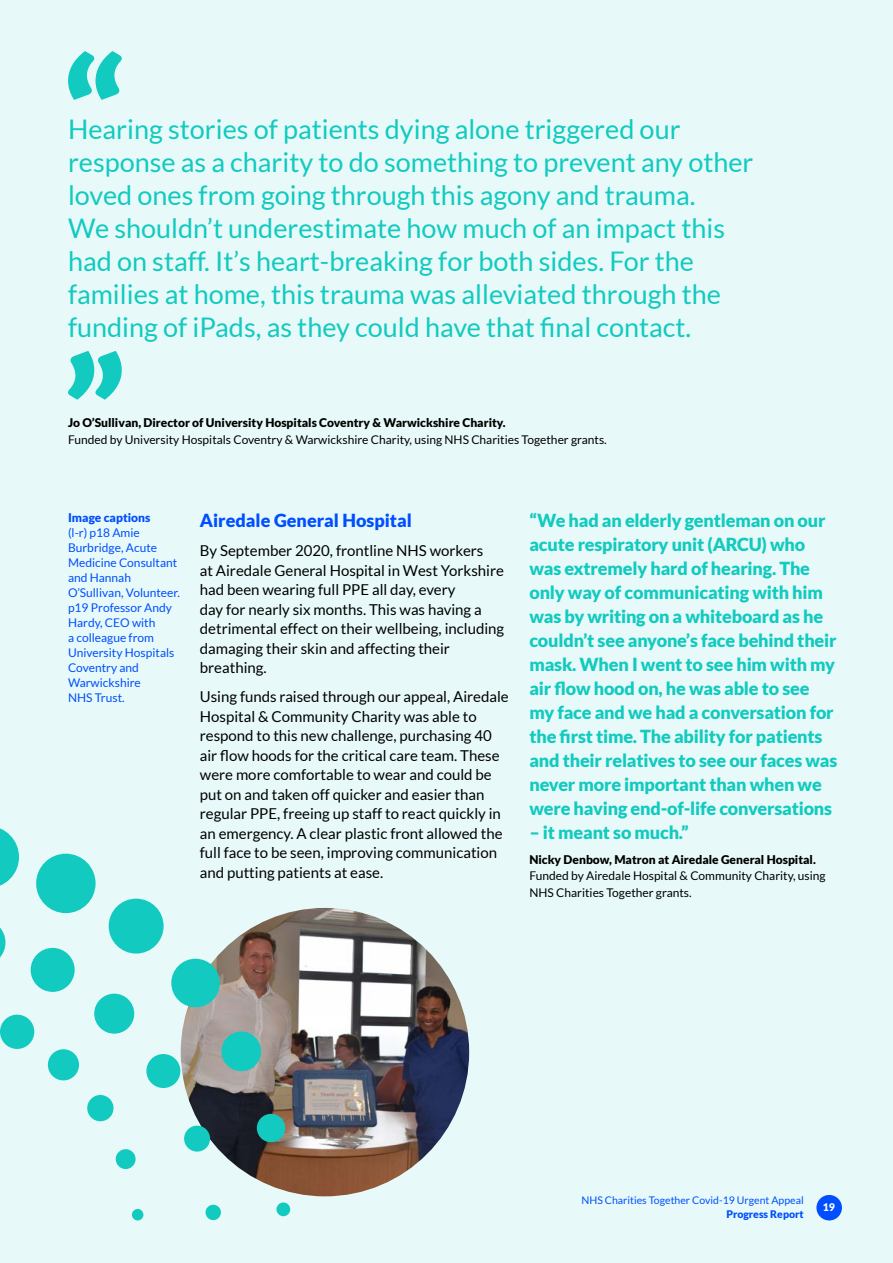
<style>
.page{position:relative;width:893px;height:1263px;background:#e7faf9}
.page>*{position:absolute;margin:0;border:0;box-sizing:border-box;transform-origin:0 0}
.t1{font:27px/33px "Lato";color:#12cabf}
.t2{font:900 18px/24px "Lato";letter-spacing:-.01em;color:#12cabf}
.t3{font:900 18px "Lato";color:#004eff}
.t4{font:15px/19.5px "Lato";color:#000}
.t5{font:12px/15px "Lato";color:#004eff}
.t6{font:12px/16.5px "Lato";color:#000}
.t7{font:900 12px "Lato";color:#000}
.t8{font:900 12px "Lato";color:#004eff}
.t9{font:10.5px "Lato";color:#004eff}
.t10{font:900 10.5px "Lato";color:#004eff}
.t11{font:900 10.5px "Lato";color:#fff}
</style>
<div class="page">
<img style="left:181px;top:908px;width:288px;height:288px;border-radius:144px">
<svg style="left:68px;top:51px;width:54px;height:49px"></svg>
<svg style="left:68px;top:351px;width:54px;height:49px"></svg>
<div style="left:816px;top:1195px;width:26px;height:25px;background:#004eff;border-radius:50%"></div>
<div style="left:0;top:1015px;width:34px;height:34px;background:#12cabf;border-radius:50%"></div>
<div style="left:48px;top:1049px;width:31px;height:31px;background:#12cabf;border-radius:50%"></div>
<div style="left:87px;top:1095px;width:27px;height:26px;background:#12cabf;border-radius:50%"></div>
<div style="left:116px;top:1149px;width:20px;height:20px;background:#12cabf;border-radius:50%"></div>
<div style="left:132px;top:1209px;width:11px;height:11px;background:#12cabf;border-radius:50%"></div>
<svg style="left:0;top:927px;width:5px;height:31px"></svg>
<div style="left:31px;top:948px;width:44px;height:44px;background:#12cabf;border-radius:50%"></div>
<div style="left:94px;top:994px;width:40px;height:40px;background:#12cabf;border-radius:50%"></div>
<div style="left:146px;top:1054px;width:34px;height:34px;background:#12cabf;border-radius:50%"></div>
<div style="left:184px;top:1126px;width:26px;height:25px;background:#12cabf;border-radius:50%"></div>
<div style="left:206px;top:1205px;width:15px;height:15px;background:#12cabf;border-radius:50%"></div>
<svg style="left:0;top:828px;width:19px;height:58px"></svg>
<div style="left:36px;top:854px;width:60px;height:59px;background:#12cabf;border-radius:50%"></div>
<div style="left:109px;top:899px;width:55px;height:54px;background:#12cabf;border-radius:50%"></div>
<div style="left:171px;top:959px;width:49px;height:48px;background:#12cabf;border-radius:50%"></div>
<div style="left:221px;top:1031px;width:40px;height:40px;background:#12cabf;border-radius:50%"></div>
<div style="left:257px;top:1114px;width:28px;height:28px;background:#12cabf;border-radius:50%"></div>
<div style="left:276px;top:1202px;width:14px;height:14px;background:#12cabf;border-radius:50%"></div>
<p class="t1" style="left:68px;top:112px;width:687px">Hearing stories of patients dying alone triggered our response as a charity to do something to prevent any other loved ones from going through this agony and trauma.<br>We shouldn’t underestimate how much of an impact this had on staff. It’s heart-breaking for both sides. For the families at home, this trauma was alleviated through the funding of iPads, as they could have that final contact.</p>
<p class="t7" style="left:68px;top:416px;width:439px">Jo O’Sullivan, Director of University Hospitals Coventry &amp; Warwickshire Charity.</p>
<p class="t6" style="left:68px;top:431px;width:540px">Funded by University Hospitals Coventry &amp; Warwickshire Charity, using NHS Charities Together grants.</p>
<p class="t8" style="left:68px;top:511px;width:84px">Image captions</p>
<p class="t5" style="left:68px;top:525px;width:114px">(l-r) p18 Amie<br>Burbridge, Acute<br>Medicine Consultant and Hannah<br>O’Sullivan, Volunteer. p19 Professor Andy<br>Hardy, CEO with<br>a colleague from<br>University Hospitals<br>Coventry and<br>Warwickshire<br>NHS Trust.</p>
<p class="t3" style="left:200px;top:510px;width:214px">Airedale General Hospital</p>
<p class="t4" style="left:200px;top:541px;width:306px">By September 2020, frontline NHS workers<br>at Airedale General Hospital in West Yorkshire had been wearing full PPE all day, every<br>day for nearly six months. This was having a detrimental effect on their wellbeing, including damaging their skin and affecting their breathing.</p>
<p class="t4" style="left:200px;top:687px;width:310px">Using funds raised through our appeal, Airedale Hospital &amp; Community Charity was able to respond to this new challenge, purchasing 40 air flow hoods for the critical care team. These were more comfortable to wear and could be put on and taken off quicker and easier than regular PPE, freeing up staff to react quickly in an emergency. A clear plastic front allowed the full face to be seen, improving communication and putting patients at ease.</p>
<p class="t2" style="left:529px;top:508px;width:309px">“We had an elderly gentleman on our acute respiratory unit (ARCU) who was extremely hard of hearing. The only way of communicating with him was by writing on a whiteboard as he couldn’t see anyone’s face behind their mask. When I went to see him with my air flow hood on, he was able to see my face and we had a conversation for the first time. The ability for patients and their relatives to see our faces was never more important than when we were having end-of-life conversations</p>
<p class="t2" style="left:529px;top:820px;width:161px">– it meant so much.”</p>
<p class="t7" style="left:529px;top:852px;width:288px">Nicky Denbow, Matron at Airedale General Hospital.</p>
<p class="t6" style="left:529px;top:867px;width:298px">Funded by Airedale Hospital &amp; Community Charity, using<br>NHS Charities Together grants.</p>
<p class="t9" style="left:581px;top:1194px;width:224px">NHS Charities Together Covid-19 Urgent Appeal</p>
<p class="t10" style="left:726px;top:1208px;width:79px">Progress Report</p>
<p class="t11" style="left:823px;top:1201px;width:14px">19</p>
</div>
